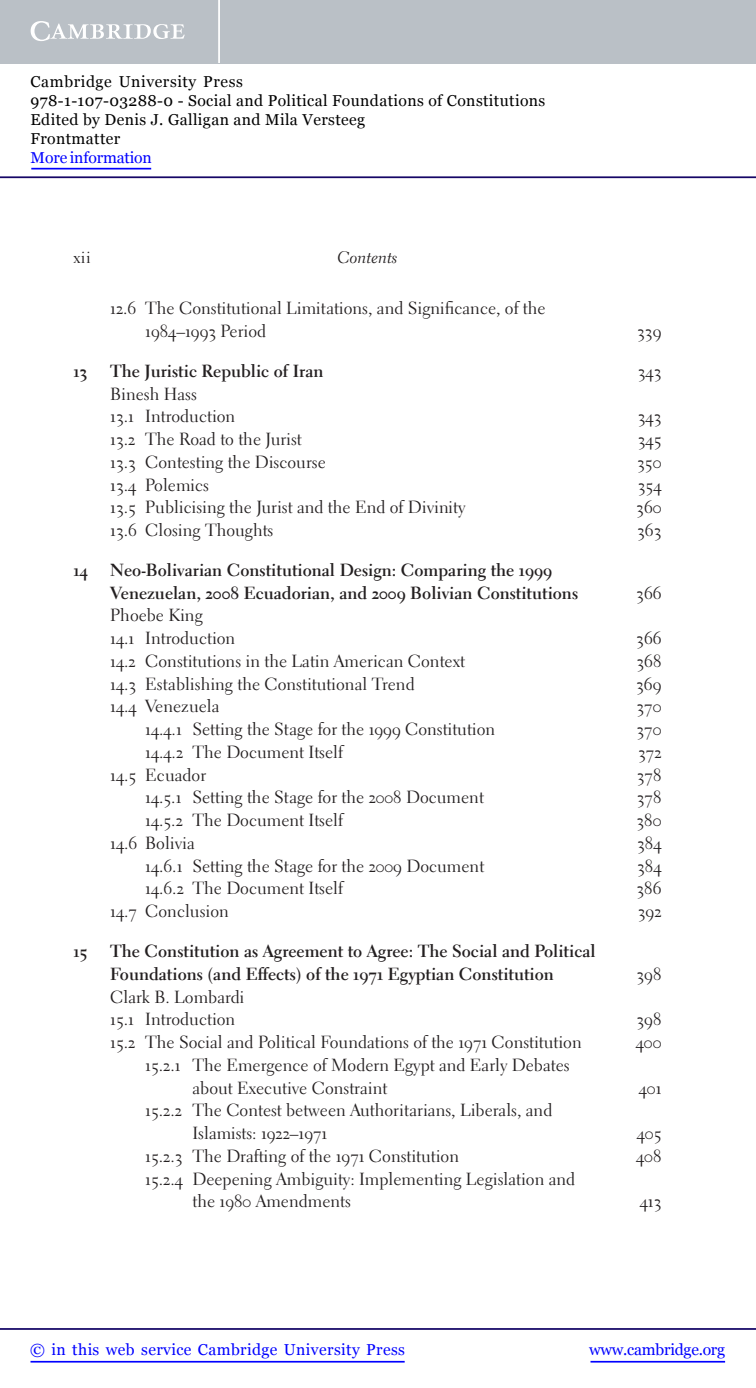
<style>
.page{position:relative;width:756px;height:1388px;background:#fff}
.page>*{position:absolute;margin:0;border:0;box-sizing:border-box;transform-origin:0 0}
.t1{font:17.5px/22.8px "Electra LT Std";color:#231f20}
.t2{font:700 17.5px/22.8px "Electra LT Std";color:#231f20}
.t3{font:16.62px "Electra LT Std Cursive";color:#231f20}
.t4{font:16.62px "Electra LT Std";color:#231f20}
.t5{font:15.75px/18.9px "Georgia";letter-spacing:.025em;color:#000}
.t6{font:15.75px "Georgia";letter-spacing:.025em;color:#00f}
.t7{font:15.75px "Georgia";letter-spacing:-.015em;color:#00f}
.t8{font:15.75px "Georgia";letter-spacing:-.01em;color:#00f}
</style>
<div class="page">
<hr style="left:591px;top:1361px;width:134px;height:1px;background:#00f">
<hr style="left:0;top:1328px;width:756px;height:2px;background:#150666">
<hr style="left:31px;top:1361px;width:374px;height:1px;background:#00f">
<div style="left:0;top:0;width:756px;height:63px;background:#bac0c6"></div>
<svg style="left:31px;top:21px;width:154px;height:20px"></svg>
<hr style="left:218px;top:0;width:2px;height:63px;background:#fff">
<hr style="left:0;top:176px;width:756px;height:2px;background:#150666">
<hr style="left:31px;top:168px;width:120px;height:1px;background:#00f">
<p class="t5" style="left:31px;top:72px;width:516px">Cambridge University Press<br>978-1-107-03288-0 - Social and Political Foundations of Constitutions Edited by Denis J. Galligan and Mila Versteeg<br>Frontmatter</p>
<p class="t8" style="left:31px;top:148px;width:123px">More information</p>
<p class="t4" style="left:73px;top:250px;width:19px">xii</p>
<p class="t3" style="left:337px;top:250px;width:62px">Contents</p>
<p class="t1" style="left:145px;top:299px;width:402px;text-indent:-35px">12.6 The Constitutional Limitations, and Significance, of the<br>1984–1993 Period</p>
<p class="t1" style="left:637px;top:321px;width:26px">339</p>
<p class="t2" style="left:74px;top:361px;width:16px">13</p>
<p class="t2" style="left:110px;top:361px;width:215px">The Juristic Republic of Iran</p>
<p class="t1" style="left:638px;top:361px;width:25px">343</p>
<p class="t1" style="left:110px;top:384px;width:127px">Binesh Hass<br>13.1 Introduction</p>
<p class="t1" style="left:638px;top:407px;width:25px">343</p>
<p class="t1" style="left:110px;top:429px;width:193px">13.2 The Road to the Jurist</p>
<p class="t1" style="left:638px;top:429px;width:25px">345</p>
<p class="t1" style="left:110px;top:452px;width:217px">13.3 Contesting the Discourse</p>
<p class="t1" style="left:637px;top:452px;width:26px">350</p>
<p class="t1" style="left:110px;top:475px;width:100px">13.4 Polemics</p>
<p class="t1" style="left:638px;top:475px;width:25px">354</p>
<p class="t1" style="left:110px;top:498px;width:357px">13.5 Publicising the Jurist and the End of Divinity</p>
<p class="t1" style="left:636px;top:498px;width:27px">360</p>
<p class="t1" style="left:110px;top:520px;width:165px">13.6 Closing Thoughts</p>
<p class="t1" style="left:637px;top:520px;width:26px">363</p>
<p class="t2" style="left:74px;top:560px;width:16px">14</p>
<p class="t2" style="left:110px;top:560px;width:469px">Neo -Bolivarian Constitutional Design: Comparing the 1999<br>Venezuelan, 2008 Ecuadorian, and 2009 Bolivian Constitutions</p>
<p class="t1" style="left:110px;top:606px;width:127px">Phoebe King<br>14.1 Introduction</p>
<p class="t1" style="left:636px;top:583px;width:27px">366</p>
<p class="t1" style="left:636px;top:628px;width:27px">366</p>
<p class="t1" style="left:110px;top:651px;width:356px">14.2 Constitutions in the Latin American Context</p>
<p class="t1" style="left:637px;top:651px;width:26px">368</p>
<p class="t1" style="left:110px;top:674px;width:306px">14.3 Establishing the Constitutional Trend</p>
<p class="t1" style="left:636px;top:674px;width:27px">369</p>
<p class="t1" style="left:110px;top:697px;width:111px">14.4 Venezuela</p>
<p class="t1" style="left:637px;top:697px;width:26px">370</p>
<p class="t1" style="left:145px;top:719px;width:352px">14.4.1 Setting the Stage for the 1999 Constitution</p>
<p class="t1" style="left:637px;top:719px;width:26px">370</p>
<p class="t1" style="left:145px;top:742px;width:201px">14.4.2 The Document Itself</p>
<p class="t1" style="left:638px;top:742px;width:25px">372</p>
<p class="t1" style="left:110px;top:765px;width:97px">14.5 Ecuador</p>
<p class="t1" style="left:637px;top:765px;width:26px">378</p>
<p class="t1" style="left:145px;top:788px;width:340px">14.5.1 Setting the Stage for the 2008 Document</p>
<p class="t1" style="left:637px;top:788px;width:26px">378</p>
<p class="t1" style="left:145px;top:810px;width:201px">14.5.2 The Document Itself</p>
<p class="t1" style="left:637px;top:810px;width:26px">380</p>
<p class="t1" style="left:110px;top:833px;width:86px">14.6 Bolivia</p>
<p class="t1" style="left:637px;top:833px;width:26px">384</p>
<p class="t1" style="left:145px;top:856px;width:341px">14.6.1 Setting the Stage for the 2009 Document</p>
<p class="t1" style="left:637px;top:856px;width:26px">384</p>
<p class="t1" style="left:145px;top:879px;width:201px">14.6.2 The Document Itself</p>
<p class="t1" style="left:637px;top:879px;width:26px">386</p>
<p class="t1" style="left:110px;top:901px;width:120px">14.7 Conclusion</p>
<p class="t1" style="left:638px;top:901px;width:25px">392</p>
<p class="t2" style="left:74px;top:941px;width:16px">15</p>
<p class="t2" style="left:110px;top:941px;width:487px">The Constitution as Agreement to Agree: The Social and Political<br>Foundations (and Effects) of the 1971 Egyptian Constitution</p>
<p class="t1" style="left:110px;top:987px;width:135px">Clark B. Lombardi<br>15.1 Introduction</p>
<p class="t1" style="left:637px;top:964px;width:26px">398</p>
<p class="t1" style="left:637px;top:1010px;width:26px">398</p>
<p class="t1" style="left:110px;top:1032px;width:473px">15.2 The Social and Political Foundations of the 1971 Constitution</p>
<p class="t1" style="left:636px;top:1032px;width:27px">400</p>
<p class="t1" style="left:192px;top:1055px;width:379px;text-indent:-47px">15.2.1 The Emergence of Modern Egypt and Early Debates about Executive Constraint</p>
<p class="t1" style="left:639px;top:1078px;width:24px">401</p>
<p class="t1" style="left:192px;top:1101px;width:361px;text-indent:-47px">15.2.2 The Contest between Authoritarians, Liberals, and<br>Islamists: 1922–1971</p>
<p class="t1" style="left:637px;top:1123px;width:26px">405</p>
<p class="t1" style="left:145px;top:1146px;width:315px">15.2.3 The Drafting of the 1971 Constitution</p>
<p class="t1" style="left:636px;top:1146px;width:27px">408</p>
<p class="t1" style="left:192px;top:1169px;width:384px;text-indent:-47px">15.2.4 Deepening Ambiguity: Implementing Legislation and the 1980 Amendments</p>
<p class="t1" style="left:640px;top:1192px;width:23px">413</p>
<p class="t6" style="left:30px;top:1340px;width:376px">© in this web service Cambridge University Press</p>
<p class="t7" style="left:589px;top:1340px;width:137px">www.cambridge.org</p>
</div>
